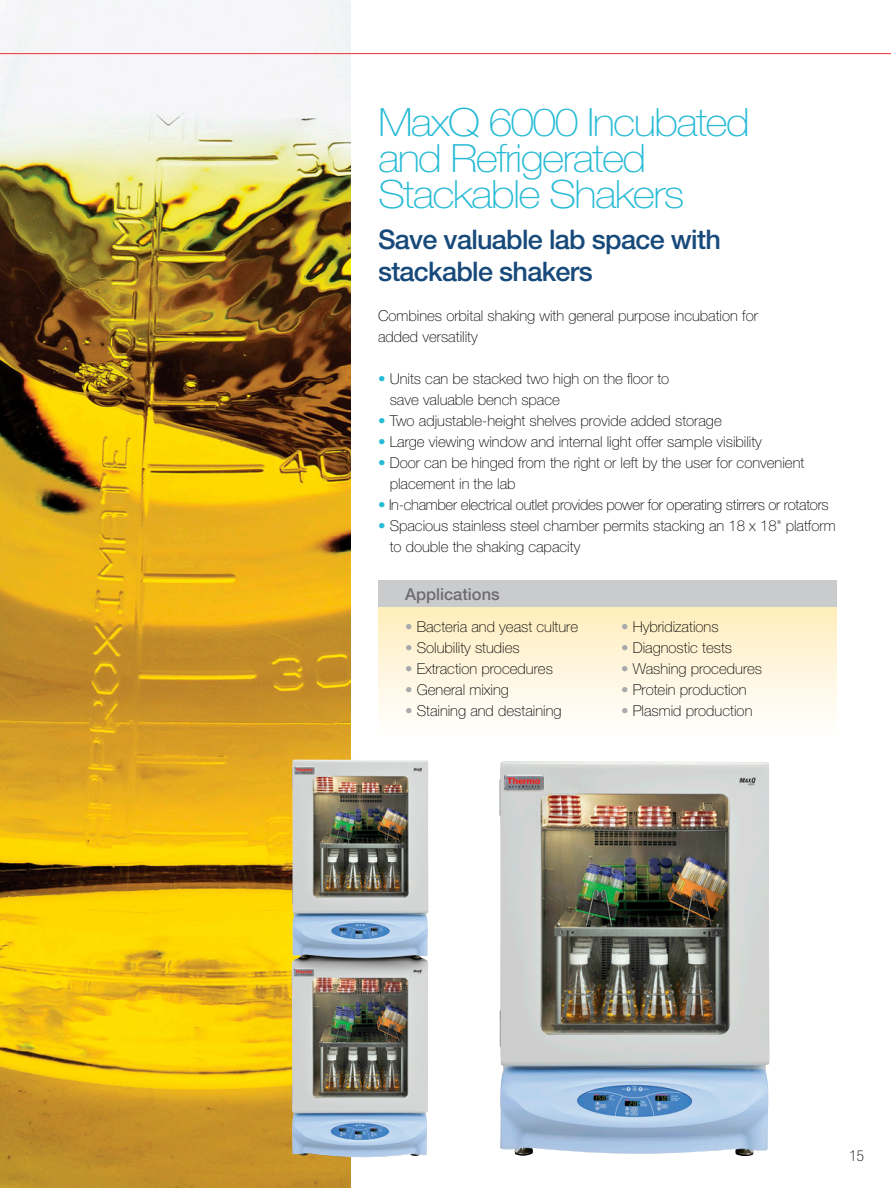
<style>
.page{position:relative;width:891px;height:1188px;background:#fff}
.page>*{position:absolute;margin:0;border:0;box-sizing:border-box;transform-origin:0 0}
.t1{font:100 39px/36px "Helvetica Neue LT Std";letter-spacing:-.04em;color:#28bbd6;scale:1.1 1}
.main_intro{font:500 27px/32.4px "Helvetica Neue LT Std";letter-spacing:-.025em;color:#174a7b}
.main_intro-2{font:500 16.5px "Helvetica Neue LT Std";color:#6d6d71}
.main_intro-3{font:100 15px/21px "Helvetica Neue LT Std";color:#000}
.main_intro-4{font:100 15px "Helvetica Neue LT Std";letter-spacing:-.02em;color:#000}
.t2{font:100 condensed 15px "Helvetica Neue LT Std";color:#000}
.s1{color:#28bbd6}
.s2{color:#a7a9ac}
</style>
<div class="page">
<img style="left:0;top:0;width:351px;height:1188px">
<svg style="left:378px;top:608px;width:459px;height:108px;background:#fff4d9"></svg>
<div style="left:378px;top:580px;width:459px;height:28px;background:#cacbcc"></div>
<img style="left:499px;top:761px;width:271px;height:395px">
<img style="left:292px;top:760px;width:136px;height:397px">
<hr style="left:0;top:53px;width:891px;height:1px;background:#ee3134">
<p class="t1" style="left:378px;top:104px;width:340px">MaxQ 6000 Incubated and Refrigerated<br>Stackable Shakers</p>
<p class="main_intro" style="left:378px;top:223px;width:344px">Save valuable lab space with stackable shakers</p>
<p class="main_intro-3" style="left:378px;top:305px;width:382px">Combines orbital shaking with general purpose incubation for added versatility</p>
<p class="main_intro-3" style="left:390px;top:368px;width:281px;text-indent:-12px"><span class="s1">•</span> Units can be stacked two high on the floor to save valuable bench space</p>
<p class="main_intro-3" style="left:378px;top:410px;width:345px"><span class="s1">•</span> Two adjustable-height shelves provide added storage</p>
<p class="main_intro-3" style="left:378px;top:431px;width:385px"><span class="s1">•</span> Large viewing window and internal light offer sample visibility</p>
<p class="main_intro-3" style="left:390px;top:452px;width:416px;text-indent:-12px"><span class="s1">•</span> Door can be hinged from the right or left by the user for convenient placement in the lab</p>
<p class="main_intro-4" style="left:378px;top:496px;width:452px"><span class="s1">•</span> In-chamber electrical outlet provides power for operating stirrers or rotators</p>
<p class="main_intro-3" style="left:390px;top:515px;width:448px;text-indent:-12px"><span class="s1">•</span> Spacious stainless steel chamber permits stacking an 18 x 18" platform to double the shaking capacity</p>
<p class="main_intro-2" style="left:405px;top:584px;width:96px">Applications</p>
<p class="main_intro-3" style="left:405px;top:616px;width:175px"><span class="s2">•</span> Bacteria and yeast culture</p>
<p class="main_intro-3" style="left:405px;top:637px;width:116px"><span class="s2">•</span> Solubility studies</p>
<p class="main_intro-3" style="left:405px;top:658px;width:149px"><span class="s2">•</span> Extraction procedures</p>
<p class="main_intro-3" style="left:405px;top:679px;width:105px"><span class="s2">•</span> General mixing</p>
<p class="main_intro-3" style="left:405px;top:700px;width:158px"><span class="s2">•</span> Staining and destaining</p>
<p class="main_intro-3" style="left:621px;top:616px;width:99px"><span class="s2">•</span> Hybridizations</p>
<p class="main_intro-3" style="left:621px;top:637px;width:113px"><span class="s2">•</span> Diagnostic tests</p>
<p class="main_intro-3" style="left:621px;top:658px;width:143px"><span class="s2">•</span> Washing procedures</p>
<p class="main_intro-3" style="left:621px;top:679px;width:127px"><span class="s2">•</span> Protein production</p>
<p class="main_intro-3" style="left:621px;top:700px;width:133px"><span class="s2">•</span> Plasmid production</p>
<p class="t2" style="left:850px;top:1147px;width:16px">15</p>
</div>
